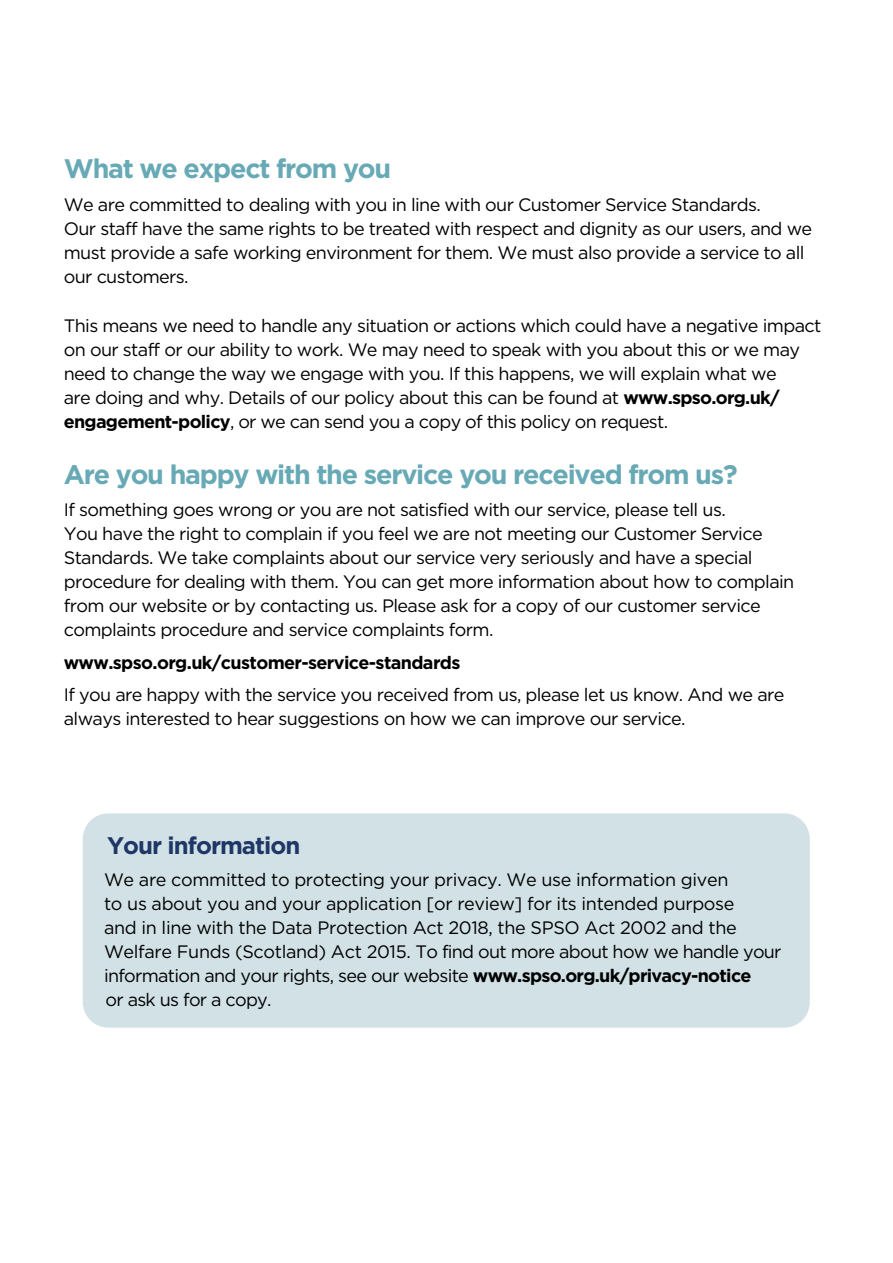
<style>
.page{position:relative;width:893px;height:1263px;background:#fff}
.page>*{position:absolute;margin:0;border:0;box-sizing:border-box;transform-origin:0 0}
.t1{font:700 26.85px "Gotham";letter-spacing:-.045em;color:#67a9b5}
.t2{font:700 24px "Gotham";letter-spacing:-.04em;color:#1f3767}
.t3{font:18px/24px "Gotham";letter-spacing:-.035em;color:#000}
.t4{font:700 18px "Gotham";letter-spacing:-.035em;color:#000}
.s1{font-weight:700}
</style>
<div class="page">
<div style="left:83px;top:813px;width:727px;height:215px;background:#d1e1e6;border-radius:26px"></div>
<h1 class="t1" style="left:64px;top:151px;width:329px">What we expect from you</h1>
<p class="t3" style="left:64px;top:192px;width:750px">We are committed to dealing with you in line with our Customer Service Standards.<br>Our staff have the same rights to be treated with respect and dignity as our users, and we must provide a safe working environment for them. We must also provide a service to all our customers.</p>
<p class="t3" style="left:64px;top:313px;width:759px">This means we need to handle any situation or actions which could have a negative impact on our staff or our ability to work. We may need to speak with you about this or we may need to change the way we engage with you. If this happens, we will explain what we<br>are doing and why. Details of our policy about this can be found at <span class="s1">www.spso.org.uk/ engagement-policy</span>, or we can send you a copy of this policy on request.</p>
<h1 class="t1" style="left:64px;top:456px;width:675px">Are you happy with the service you received from us?</h1>
<p class="t3" style="left:64px;top:497px;width:732px">If something goes wrong or you are not satisfied with our service, please tell us.<br>You have the right to complain if you feel we are not meeting our Customer Service Standards. We take complaints about our service very seriously and have a special procedure for dealing with them. You can get more information about how to complain from our website or by contacting us. Please ask for a copy of our customer service complaints procedure and service complaints form.</p>
<p class="t4" style="left:64px;top:650px;width:398px">www.spso.org.uk/customer-service-standards</p>
<p class="t3" style="left:64px;top:682px;width:722px">If you are happy with the service you received from us, please let us know. And we are always interested to hear suggestions on how we can improve our service.</p>
<h2 class="t2" style="left:107px;top:829px;width:195px">Your information</h2>
<p class="t3" style="left:104px;top:868px;width:679px">We are committed to protecting your privacy. We use information given<br>to us about you and your application [or review] for its intended purpose<br>and in line with the Data Protection Act 2018, the SPSO Act 2002 and the Welfare Funds (Scotland) Act 2015. To find out more about how we handle your information and your rights, see our website <span class="s1">www.spso.org.uk/privacy-notice<br></span>or ask us for a copy.</p>
</div>
